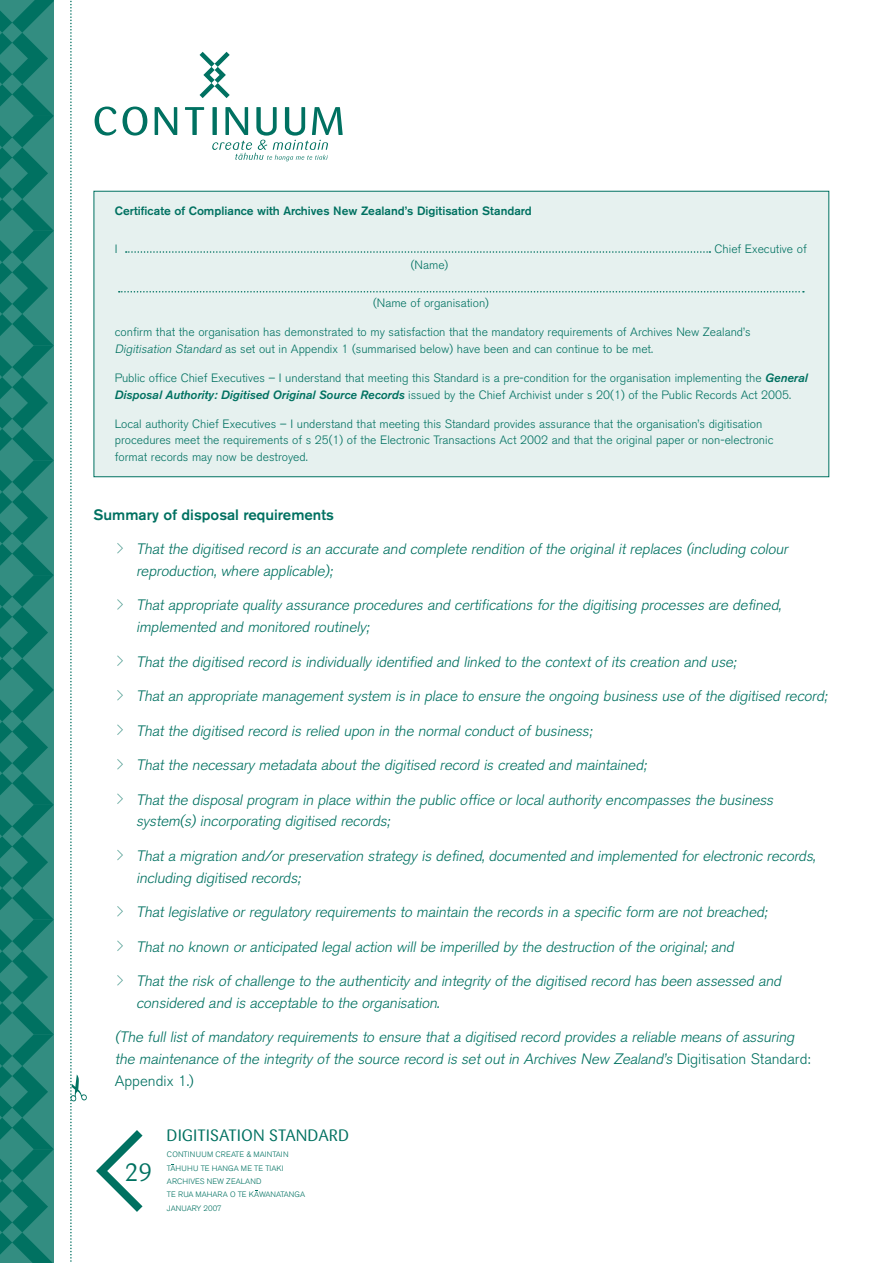
<style>
.page{position:relative;width:893px;height:1263px;background:#fff}
.page>*{position:absolute;margin:0;border:0;box-sizing:border-box;transform-origin:0 0}
.t1{font:24.75px "Sari Regular Caps";color:#007161}
.t2{font:16.35px "Sari Regular Caps";color:#007161}
.t3{font:italic 300 15px/21.8px "Akzidenz Grotesk BE";letter-spacing:-.015em;color:#007161}
.t4{font:500 15px "Akzidenz Grotesk BE";color:#007161}
.t5{font:300 12px/16.5px "Akzidenz Grotesk BE";color:#007161}
.t6{font:500 12px "Akzidenz Grotesk BE";color:#007161}
.t7{font:300 7.8px/13.5px "Akzidenz Grotesk BE";color:#007161}
.s1{font-style:italic}
.s2{font-weight:500;font-style:italic}
.s3{font-style:normal}
</style>
<div class="page">
<svg style="left:96px;top:1130px;width:47px;height:82px"></svg>
<svg style="left:95px;top:107px;width:21px;height:29px"></svg>
<svg style="left:123px;top:107px;width:24px;height:29px"></svg>
<svg style="left:155px;top:107px;width:22px;height:28px"></svg>
<svg style="left:185px;top:107px;width:19px;height:28px"></svg>
<svg style="left:200px;top:52px;width:30px;height:46px"></svg>
<svg style="left:212px;top:107px;width:131px;height:54px"></svg>
<svg style="left:0;top:0;width:54px;height:1263px"></svg>
<div style="left:94px;top:191px;width:735px;height:286px;background:#e6f1ef;border:1px solid #007161"></div>
<svg style="left:117px;top:543px;width:6px;height:11px"></svg>
<svg style="left:117px;top:599px;width:6px;height:11px"></svg>
<svg style="left:117px;top:655px;width:6px;height:11px"></svg>
<svg style="left:117px;top:690px;width:6px;height:11px"></svg>
<svg style="left:117px;top:724px;width:6px;height:11px"></svg>
<svg style="left:117px;top:759px;width:6px;height:11px"></svg>
<svg style="left:117px;top:793px;width:6px;height:11px"></svg>
<svg style="left:117px;top:850px;width:6px;height:10px"></svg>
<svg style="left:117px;top:906px;width:6px;height:11px"></svg>
<svg style="left:117px;top:940px;width:6px;height:11px"></svg>
<svg style="left:117px;top:975px;width:6px;height:11px"></svg>
<svg style="left:126px;top:251px;width:584px;height:2px"></svg>
<svg style="left:119px;top:291px;width:685px;height:2px"></svg>
<svg style="left:70px;top:0;width:17px;height:1262px"></svg>
<p class="t6" style="left:115px;top:203px;width:419px">Certificate of Compliance with Archives New Zealand’s Digitisation Standard</p>
<p class="t5" style="left:115px;top:241px;width:4px">I</p>
<p class="t5" style="left:715px;top:241px;width:94px">Chief Executive of</p>
<p class="t5" style="left:411px;top:257px;width:39px">(Name)</p>
<p class="t5" style="left:373px;top:295px;width:117px">(Name of organisation)</p>
<p class="t5" style="left:115px;top:324px;width:637px">confirm that the organisation has demonstrated to my satisfaction that the mandatory requirements of Archives New Zealand’s<br><span class="s1">Digitisation Standard</span> as set out in Appendix 1 (summarised below) have been and can continue to be met.</p>
<p class="t5" style="left:115px;top:370px;width:695px">Public office Chief Executives – I understand that meeting this Standard is a pre-condition for the organisation implementing the <span class="s2">General<br>Disposal Authority: Digitised Original Source Records</span> issued by the Chief Archivist under s 20(1) of the Public Records Act 2005.</p>
<p class="t5" style="left:115px;top:416px;width:660px">Local authority Chief Executives – I understand that meeting this Standard provides assurance that the organisation’s digitisation procedures meet the requirements of s 25(1) of the Electronic Transactions Act 2002 and that the original paper or non-electronic format records may now be destroyed.</p>
<p class="t4" style="left:94px;top:505px;width:242px">Summary of disposal requirements</p>
<p class="t3" style="left:136px;top:538px;width:653px">That the digitised record is an accurate and complete rendition of the original it replaces (including colour reproduction, where applicable);</p>
<p class="t3" style="left:136px;top:594px;width:646px">That appropriate quality assurance procedures and certifications for the digitising processes are defined, implemented and monitored routinely;</p>
<p class="t3" style="left:136px;top:651px;width:601px">That the digitised record is individually identified and linked to the context of its creation and use;</p>
<p class="t3" style="left:136px;top:685px;width:692px">That an appropriate management system is in place to ensure the ongoing business use of the digitised record;</p>
<p class="t3" style="left:136px;top:720px;width:457px">That the digitised record is relied upon in the normal conduct of business;</p>
<p class="t3" style="left:136px;top:754px;width:512px">That the necessary metadata about the digitised record is created and maintained;</p>
<p class="t3" style="left:136px;top:789px;width:639px">That the disposal program in place within the public office or local authority encompasses the business system(s) incorporating digitised records;</p>
<p class="t3" style="left:136px;top:845px;width:681px">That a migration and/or preservation strategy is defined, documented and implemented for electronic records, including digitised records;</p>
<p class="t3" style="left:136px;top:901px;width:632px">That legislative or regulatory requirements to maintain the records in a specific form are not breached;</p>
<p class="t3" style="left:136px;top:936px;width:599px">That no known or anticipated legal action will be imperilled by the destruction of the original; and</p>
<p class="t3" style="left:136px;top:970px;width:646px">That the risk of challenge to the authenticity and integrity of the digitised record has been assessed and considered and is acceptable to the organisation.</p>
<p class="t3" style="left:115px;top:1027px;width:697px">(The full list of mandatory requirements to ensure that a digitised record provides a reliable means of assuring the maintenance of the integrity of the source record is set out in Archives New Zealand’s <span class="s3">Digitisation Standard:<br>Appendix 1.)</span></p>
<h1 class="t1" style="left:125px;top:1157px;width:29px">29</h1>
<p class="t2" style="left:167px;top:1126px;width:184px">DIGITISATION STANDARD</p>
<p class="t7" style="left:167px;top:1148px;width:140px">CONTINUUM CREATE &amp; MAINTAIN<br>TÄHUHU TE HANGA ME TE TIAKI<br>ARCHIVES NEW ZEALAND<br>TE RUA MAHARA O TE KÄWANATANGA<br>JANUARY 2007</p>
</div>
